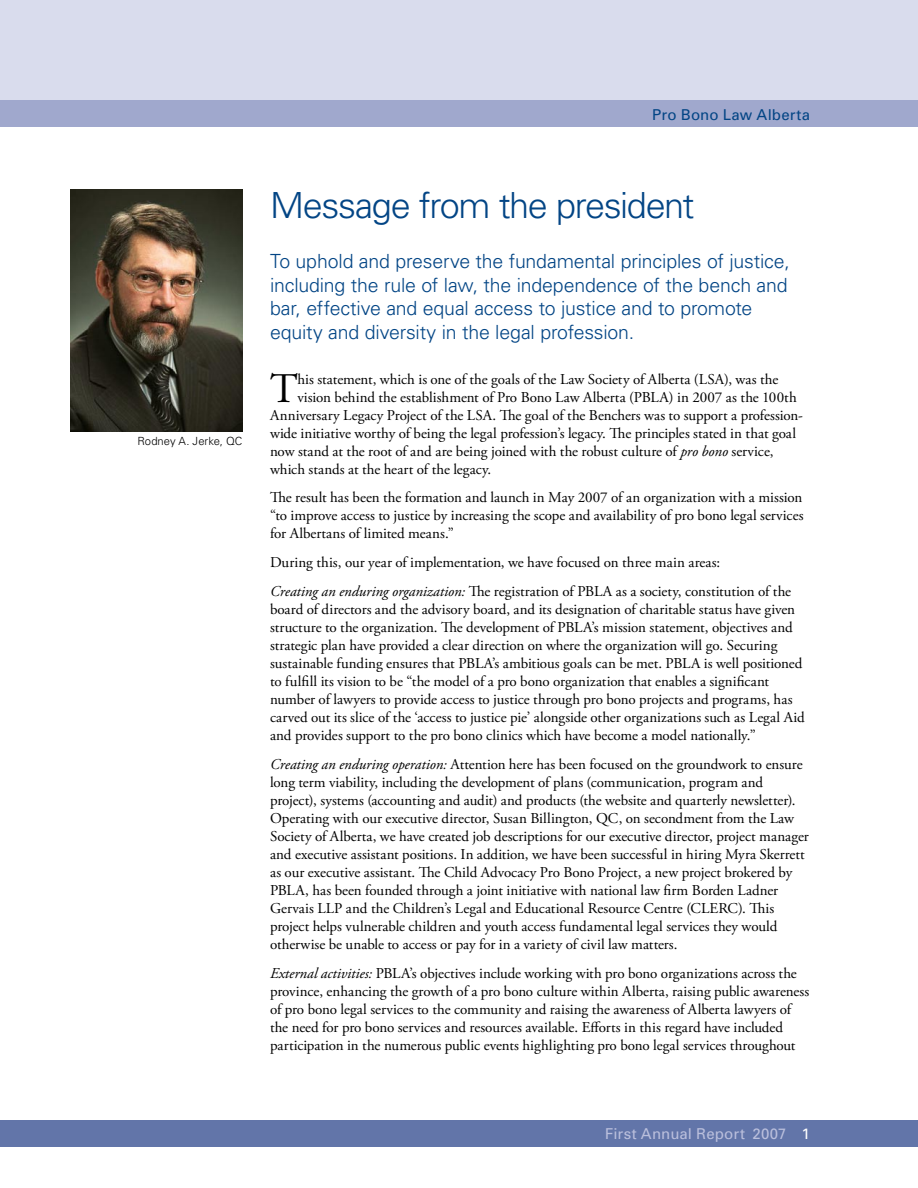
<style>
.page{position:relative;width:918px;height:1188px;background:#fff}
.page>*{position:absolute;margin:0;border:0;box-sizing:border-box;transform-origin:0 0}
.t1{font:42.15px "Adobe Garamond Pro";color:#000}
.t2{font:300 36px "Univers";letter-spacing:-.04em;color:#034585}
.t3{font:300 19.5px/23.4px "Univers";letter-spacing:-.01em;color:#034585}
.t4{font:15px/18px "Adobe Garamond Pro";color:#000}
.t5{font:15px "Univers";letter-spacing:.005em;color:#babfdc}
.t6{font:15px "Univers";letter-spacing:.01em;color:#034585}
.t7{font:300 11.25px "Univers";letter-spacing:.005em;color:#000}
.s1{font-style:italic}
</style>
<div class="page">
<div style="left:0;top:1120px;width:918px;height:28px;background:#6275a9"></div>
<div style="left:0;top:0;width:918px;height:122px;background:#d9dced"></div>
<div style="left:0;top:100px;width:918px;height:28px;background:#a0a8cd"></div>
<img style="left:71px;top:189px;width:172px;height:243px">
<p class="t6" style="left:652px;top:105px;width:159px">Pro Bono Law Alberta</p>
<p class="t7" style="left:137px;top:434px;width:107px">Rodney A. Jerke, QC</p>
<h2 class="t2" style="left:270px;top:184px;width:426px">Message from the president</h2>
<h3 class="t3" style="left:270px;top:249px;width:521px">To uphold and preserve the fundamental principles of justice, including the rule of law, the independence of the bench and bar, effective and equal access to justice and to promote equity and diversity in the legal profession.</h3>
<h1 class="t1" style="left:270px;top:363px;width:29px">T</h1>
<p class="t4" style="left:297px;top:370px;width:482px">his statement, which is one of the goals of the Law Society of Alberta (LSA), was the</p>
<p class="t4" style="left:297px;top:388px;width:501px">vision behind the establishment of Pro Bono Law Alberta (PBLA) in 2007 as the 100th</p>
<p class="t4" style="left:270px;top:406px;width:534px">Anniversary Legacy Project of the LSA. The goal of the Benchers was to support a profession-</p>
<p class="t4" style="left:270px;top:424px;width:528px">wide initiative worthy of being the legal profession’s legacy. The principles stated in that goal</p>
<p class="t4" style="left:270px;top:442px;width:505px">now stand at the root of and are being joined with the robust culture of <span class="s1">pro bono</span> service,</p>
<p class="t4" style="left:270px;top:460px;width:223px">which stands at the heart of the legacy.</p>
<p class="t4" style="left:270px;top:489px;width:535px;text-align:justify">The result has been the formation and launch in May 2007 of an organization with a mission “to improve access to justice by increasing the scope and availability of pro bono legal services for Albertans of limited means.”</p>
<p class="t4" style="left:270px;top:549px;width:523px;line-height:28.8px">During this, our year of implementation, we have focused on three main areas:<br><span class="s1">Creating an enduring organization:</span> The registration of PBLA as a society, constitution of the</p>
<p class="t4" style="left:270px;top:601px;width:536px">board of directors and the advisory board, and its designation of charitable status have given structure to the organization. The development of PBLA’s mission statement, objectives and strategic plan have provided a clear direction on where the organization will go. Securing sustainable funding ensures that PBLA’s ambitious goals can be met. PBLA is well positioned to fulfill its vision to be “the model of a pro bono organization that enables a significant number of lawyers to provide access to justice through pro bono projects and programs, has carved out its slice of the ‘access to justice pie’ alongside other organizations such as Legal Aid and provides support to the pro bono clinics which have become a model nationally.”</p>
<p class="t4" style="left:270px;top:756px;width:540px"><span class="s1">Creating an enduring operation:</span> Attention here has been focused on the groundwork to ensure long term viability, including the development of plans (communication, program and project), systems (accounting and audit) and products (the website and quarterly newsletter).<br>Operating with our executive director, Susan Billington, QC, on secondment from the Law Society of Alberta, we have created job descriptions for our executive director, project manager and executive assistant positions. In addition, we have been successful in hiring Myra Skerrett as our executive assistant. The Child Advocacy Pro Bono Project, a new project brokered by PBLA, has been founded through a joint initiative with national law firm Borden Ladner Gervais LLP and the Children’s Legal and Educational Resource Centre (CLERC). This project helps vulnerable children and youth access fundamental legal services they would otherwise be unable to access or pay for in a variety of civil law matters.</p>
<p class="t4" style="left:270px;top:964px;width:541px"><span class="s1">External activities:</span> PBLA’s objectives include working with pro bono organizations across the province, enhancing the growth of a pro bono culture within Alberta, raising public awareness of pro bono legal services to the community and raising the awareness of Alberta lawyers of the need for pro bono services and resources available. Efforts in this regard have included participation in the numerous public events highlighting pro bono legal services throughout</p>
<p class="t5" style="left:605px;top:1125px;width:183px">First Annual Report 2007</p>
</div>
